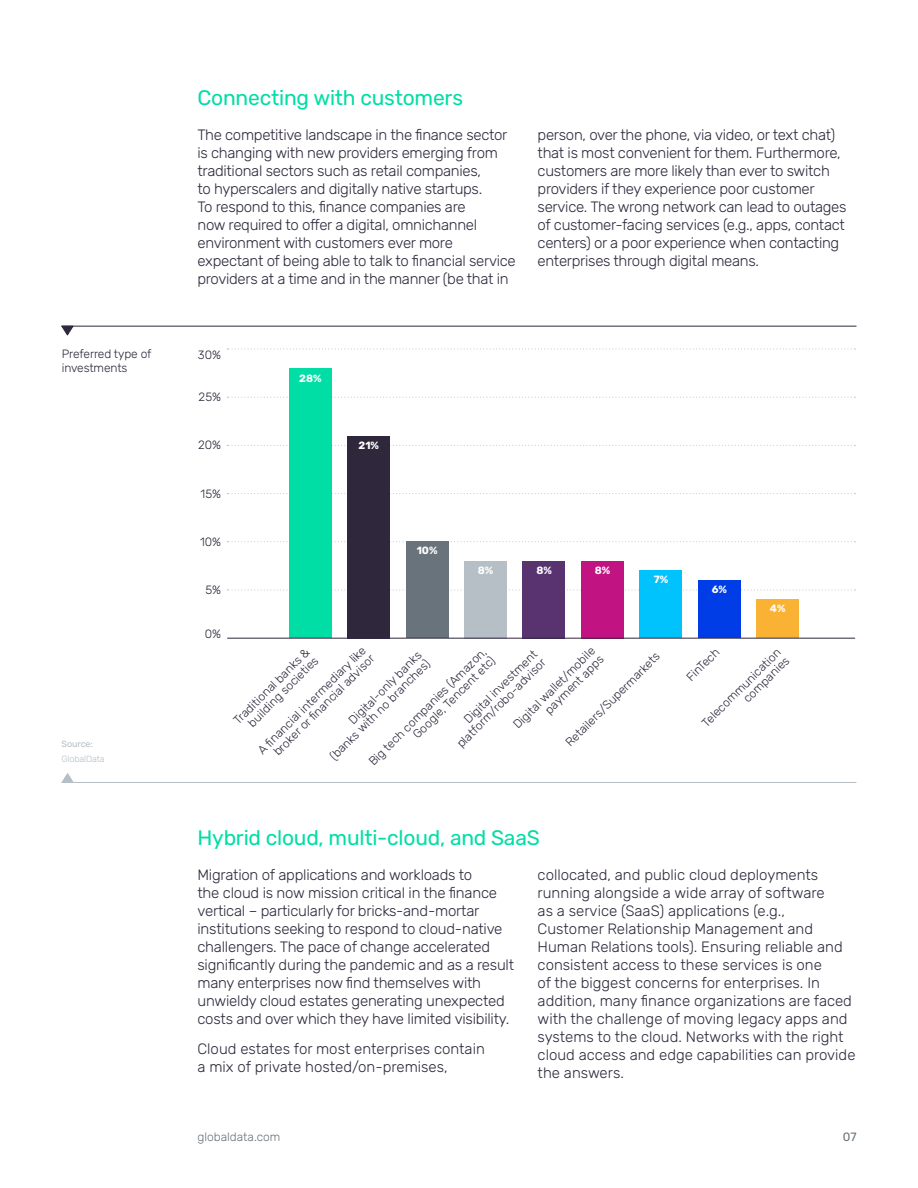
<style>
.page{position:relative;width:918px;height:1188px;background:#fff}
.page>*{position:absolute;margin:0;border:0;box-sizing:border-box;transform-origin:0 0}
.t1{font:21px "Rubik";letter-spacing:-.01em;color:#00dea5}
.t2{font:300 15px/18px "Rubik";letter-spacing:-.015em;color:#2f283c}
.t3{font:300 12px/12px "Rubik";letter-spacing:-.01em;color:#2f283c;text-align:right}
.t4{font:300 12px "Rubik";color:#68737b}
.t5{font:12px "Rubik";color:#68737b}
.t6{font:700 10.5px "Rubik";color:#fff}
.t7{font:300 9px "Rubik";letter-spacing:-.01em;color:#b6bfc5}
.t8{font:9px "Rubik";letter-spacing:-.01em;color:#b6bfc5}
</style>
<div class="page">
<hr style="left:62px;top:782px;width:794px;height:1px;background:#b6bfc5">
<svg style="left:61px;top:773px;width:13px;height:10px"></svg>
<svg style="left:227px;top:445px;width:628px;height:1px"></svg>
<svg style="left:227px;top:349px;width:628px;height:1px"></svg>
<svg style="left:227px;top:397px;width:628px;height:1px"></svg>
<svg style="left:227px;top:493px;width:628px;height:1px"></svg>
<svg style="left:227px;top:541px;width:628px;height:1px"></svg>
<svg style="left:227px;top:590px;width:628px;height:1px"></svg>
<div style="left:289px;top:369px;width:43px;height:269px;background:#00dea5"></div>
<div style="left:348px;top:436px;width:42px;height:202px;background:#2f283c"></div>
<div style="left:406px;top:542px;width:42px;height:96px;background:#68737b"></div>
<div style="left:464px;top:561px;width:43px;height:77px;background:#b6bfc5"></div>
<div style="left:523px;top:561px;width:42px;height:77px;background:#593370"></div>
<div style="left:581px;top:561px;width:43px;height:77px;background:#c21383"></div>
<div style="left:640px;top:571px;width:42px;height:67px;background:#00c3fd"></div>
<div style="left:698px;top:580px;width:43px;height:58px;background:#003de6"></div>
<div style="left:757px;top:600px;width:42px;height:38px;background:#f9b233"></div>
<hr style="left:228px;top:638px;width:627px;height:1px;background:#2f283c">
<hr style="left:62px;top:326px;width:794px;height:1px;background:#2f283c">
<svg style="left:61px;top:325px;width:13px;height:11px"></svg>
<p class="t3" style="left:62px;top:348px;width:91px;line-height:13.5px;text-align:left">Preferred type of investments</p>
<p class="t8" style="left:62px;top:739px;width:33px">Source:</p>
<p class="t7" style="left:62px;top:753px;width:45px">GlobalData</p>
<h1 class="t1" style="left:198px;top:86px;width:267px">Connecting with customers</h1>
<p class="t2" style="left:198px;top:126px;width:320px">The competitive landscape in the finance sector is changing with new providers emerging from traditional sectors such as retail companies,<br>to hyperscalers and digitally native startups.<br>To respond to this, finance companies are<br>now required to offer a digital, omnichannel environment with customers ever more expectant of being able to talk to financial service providers at a time and in the manner (be that in</p>
<p class="t2" style="left:538px;top:126px;width:310px">person, over the phone, via video, or text chat) that is most convenient for them. Furthermore, customers are more likely than ever to switch providers if they experience poor customer service. The wrong network can lead to outages of customer-facing services (e.g., apps, contact centers) or a poor experience when contacting enterprises through digital means.</p>
<p class="t3" style="left:198px;top:349px;width:25px">30%</p>
<p class="t3" style="left:199px;top:391px;width:24px">25%</p>
<p class="t3" style="left:198px;top:440px;width:25px">20%</p>
<p class="t6" style="left:299px;top:372px;width:24px">28%</p>
<p class="t6" style="left:359px;top:440px;width:22px">21%</p>
<p class="t3" style="left:201px;top:488px;width:22px">15%</p>
<p class="t3" style="left:200px;top:536px;width:23px">10%</p>
<p class="t3" style="left:205px;top:584px;width:17px">5%</p>
<p class="t3" style="left:205px;top:628px;width:18px">0%</p>
<p class="t6" style="left:417px;top:544px;width:22px">10%</p>
<p class="t6" style="left:478px;top:565px;width:17px">8%</p>
<p class="t6" style="left:536px;top:565px;width:17px">8%</p>
<p class="t6" style="left:595px;top:564px;width:17px">8%</p>
<p class="t6" style="left:654px;top:574px;width:16px">7%</p>
<p class="t6" style="left:712px;top:584px;width:17px">6%</p>
<p class="t6" style="left:770px;top:602px;width:17px">4%</p>
<p class="t3" style="left:256px;top:748px;width:149px;rotate:-45deg">A fi nancial intermediary like broker or fi nancial advisor</p>
<p class="t3" style="left:232px;top:718px;width:104px;rotate:-45deg">Traditional banks &amp; building societies</p>
<p class="t3" style="left:511px;top:722px;width:112px;rotate:-45deg">Digital wallet/mobile payment apps</p>
<p class="t3" style="left:564px;top:740px;width:129px;rotate:-45deg">Retailers/Supermarkets</p>
<p class="t3" style="left:685px;top:675px;width:42px;rotate:-45deg">FinTech</p>
<p class="t3" style="left:700px;top:721px;width:107px;rotate:-45deg">Telecommunication companies</p>
<p class="t3" style="left:446px;top:733px;width:122px;rotate:-45deg">Digital investment platform/robo-advisor</p>
<p class="t3" style="left:367px;top:759px;width:162px;rotate:-45deg">Big tech companies (Amazon,<br>Google, Tencent etc)</p>
<p class="t3" style="left:319px;top:745px;width:138px;rotate:-45deg">Digital-only banks (banks with no branches)</p>
<h1 class="t1" style="left:198px;top:826px;width:344px">Hybrid cloud, multi-cloud, and SaaS</h1>
<p class="t2" style="left:198px;top:866px;width:318px">Migration of applications and workloads to<br>the cloud is now mission critical in the finance vertical – particularly for bricks-and-mortar institutions seeking to respond to cloud-native challengers. The pace of change accelerated significantly during the pandemic and as a result many enterprises now find themselves with unwieldy cloud estates generating unexpected costs and over which they have limited visibility.</p>
<p class="t2" style="left:198px;top:1041px;width:289px">Cloud estates for most enterprises contain a mix of private hosted/on-premises,</p>
<p class="t2" style="left:538px;top:866px;width:319px">collocated, and public cloud deployments running alongside a wide array of software<br>as a service (SaaS) applications (e.g.,<br>Customer Relationship Management and Human Relations tools). Ensuring reliable and consistent access to these services is one<br>of the biggest concerns for enterprises. In addition, many finance organizations are faced with the challenge of moving legacy apps and systems to the cloud. Networks with the right cloud access and edge capabilities can provide the answers.</p>
<p class="t4" style="left:198px;top:1130px;width:84px">globaldata.com</p>
<p class="t5" style="left:843px;top:1130px;width:15px">07</p>
</div>
